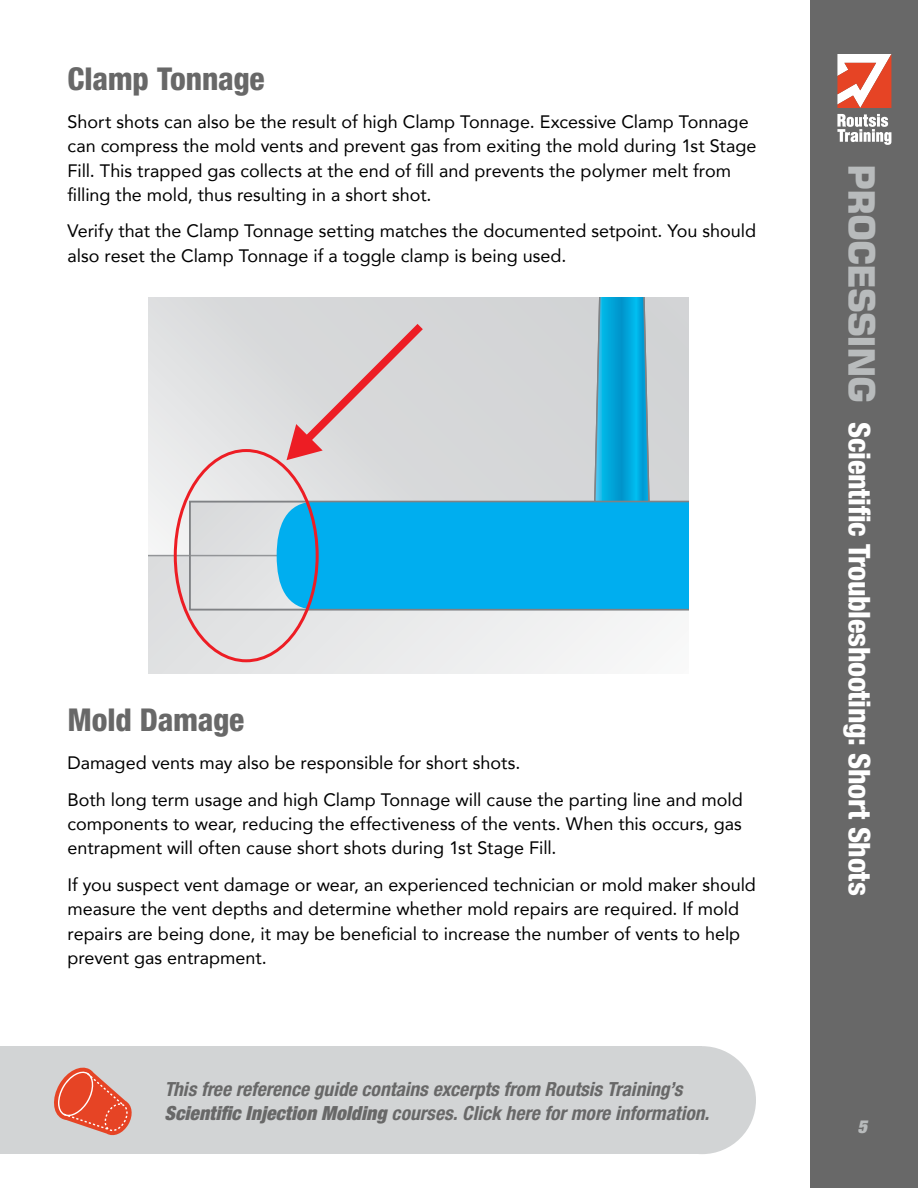
<style>
.page{position:relative;width:918px;height:1188px;background:#fff}
.page>*{position:absolute;margin:0;border:0;box-sizing:border-box;transform-origin:0 0}
.t1{font:700 36px "Square 721 BT";letter-spacing:-.035em;color:#b8bbbc}
.t2{font:800 condensed 31.5px "Helvetica Neue LT Std";letter-spacing:-.01em;color:#686868}
.t3{font:800 condensed 30px "Helvetica Neue LT Std";letter-spacing:-.01em;color:#fff}
.t4{font:italic 700 condensed 19.5px/24.3px "Helvetica Neue LT Std";color:#686868}
.t5{font:18px/24.3px "Avenir";color:#000}
.t6{font:italic 900 condensed 18px "Helvetica Neue LT Std";color:#b8bbbc}
.s1{font-weight:900}
</style>
<div class="page">
<div style="left:0;top:1046px;width:702px;height:108px;background:#d2d4d5"></div>
<div style="left:648px;top:1046px;width:108px;height:108px;background:#d2d4d5;border-radius:50%"></div>
<svg style="left:54px;top:1067px;width:78px;height:69px"></svg>
<svg style="left:148px;top:297px;width:540px;height:258px;background:#dad9da"></svg>
<svg style="left:148px;top:556px;width:540px;height:117px"></svg>
<hr style="left:148px;top:555px;width:540px;height:1px;background:#939598">
<svg style="left:593px;top:297px;width:57px;height:204px;background:#21aad6"></svg>
<svg style="left:189px;top:501px;width:499px;height:109px;background:#2cb4e8"></svg>
<svg style="left:287px;top:316px;width:144px;height:144px;background:#d9c8c9"></svg>
<div style="left:810px;top:0;width:108px;height:1188px;background:#686868"></div>
<svg style="left:837px;top:114px;width:54px;height:31px"></svg>
<svg style="left:837px;top:54px;width:54px;height:54px;background:#ed8f7d"></svg>
<h2 class="t2" style="left:68px;top:59px;width:199px">Clamp Tonnage</h2>
<p class="t5" style="left:68px;top:109px;width:690px">Short shots can also be the result of high Clamp Tonnage. Excessive Clamp Tonnage can compress the mold vents and prevent gas from exiting the mold during 1st Stage Fill. This trapped gas collects at the end of fill and prevents the polymer melt from filling the mold, thus resulting in a short shot.</p>
<p class="t5" style="left:68px;top:218px;width:690px">Verify that the Clamp Tonnage setting matches the documented setpoint. You should also reset the Clamp Tonnage if a toggle clamp is being used.</p>
<h2 class="t2" style="left:68px;top:701px;width:178px">Mold Damage</h2>
<p class="t5" style="left:68px;top:744px;width:677px;line-height:36.5px">Damaged vents may also be responsible for short shots.<br>Both long term usage and high Clamp Tonnage will cause the parting line and mold</p>
<p class="t5" style="left:68px;top:811px;width:676px">components to wear, reducing the effectiveness of the vents. When this occurs, gas entrapment will often cause short shots during 1st Stage Fill.</p>
<p class="t5" style="left:68px;top:872px;width:690px">If you suspect vent damage or wear, an experienced technician or mold maker should measure the vent depths and determine whether mold repairs are required. If mold repairs are being done, it may be beneficial to increase the number of vents to help prevent gas entrapment.</p>
<p class="t4" style="left:165px;top:1077px;width:546px">This free reference guide contains excerpts from Routsis Training’s<br><span class="s1">Scientific Injection Molding</span> courses. Click here for more information.</p>
<h1 class="t1" style="left:884px;top:164px;width:240px;rotate:90deg">PROCESSING</h1>
<h3 class="t3" style="left:878px;top:422px;width:475px;rotate:90deg">Scientific Troubleshooting: Short Shots</h3>
<p class="t6" style="left:858px;top:1115px;width:11px">5</p>
</div>
